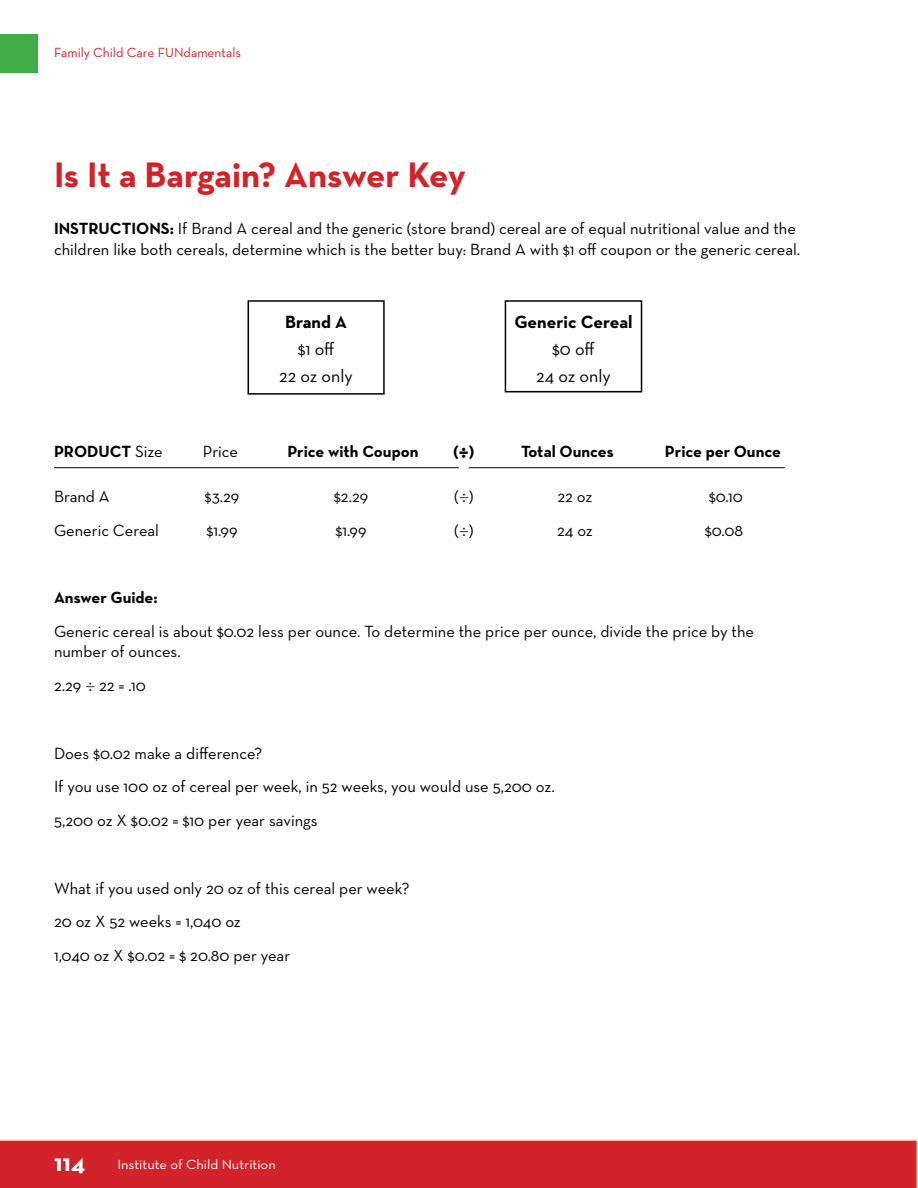
<style>
.page{position:relative;width:918px;height:1188px;background:#fff}
.page>*{position:absolute;margin:0;border:0;box-sizing:border-box;transform-origin:0 0}
.numbered_list{font:700 36px "Neutra Text";color:#d2232a}
.t1{font:700 24px "Neutra Text";color:#fff;scale:1.07 1}
.numbered_list-2{font:18px "Neutra Text";color:#000}
.numbered_list-3{font:700 18px "Neutra Text";color:#000}
.body_copy{font:16.5px/20.2px "Neutra Text";color:#000}
.first_graph{font:16.5px/20.2px "Neutra Text";color:#000}
.first_graph-2{font:700 16.5px "Neutra Text";color:#000}
.body_copy-2{font:700 16.5px "Neutra Text";color:#000}
.t2{font:13.5px "Neutra Text";color:#d2232a}
.t3{font:13.5px "Neutra Text";color:#fff;scale:1.07 1}
.s1{font-weight:700}
.s2{font-weight:400}
.s3{font-family:"Helvetica Neue";font-weight:900;font-stretch:condensed}
.s4{font-family:"Helvetica Neue";font-weight:300}
</style>
<div class="page">
<div style="left:0;top:1139px;width:918px;height:49px;background:#d2232a"></div>
<div style="left:0;top:34px;width:38px;height:39px;background:#41ad49"></div>
<hr style="left:54px;top:467px;width:405px;height:1px;background:#000">
<hr style="left:469px;top:467px;width:316px;height:1px;background:#000">
<div style="left:248px;top:300px;width:137px;height:95px;border:2px solid #000"></div>
<div style="left:505px;top:300px;width:137px;height:92px;border:2px solid #000"></div>
<p class="t2" style="left:54px;top:44px;width:189px">Family Child Care FUNdamentals</p>
<p class="numbered_list" style="left:54px;top:152px;width:413px">Is It a Bargain? Answer Key</p>
<p class="first_graph" style="left:54px;top:218px;width:748px"><span class="s1">INSTRUCTIONS:</span> If Brand A cereal and the generic (store brand) cereal are of equal nutritional value and the children like both cereals, determine which is the better buy: Brand A with $1 off coupon or the generic cereal.</p>
<p class="numbered_list-3" style="left:285px;top:310px;width:63px">Brand A</p>
<p class="numbered_list-2" style="left:298px;top:338px;width:38px">$1 off</p>
<p class="numbered_list-2" style="left:279px;top:365px;width:75px">22 oz only</p>
<p class="numbered_list-3" style="left:514px;top:310px;width:120px">Generic Cereal</p>
<p class="numbered_list-2" style="left:552px;top:338px;width:44px">$0 off</p>
<p class="numbered_list-2" style="left:536px;top:365px;width:76px">24 oz only</p>
<p class="first_graph-2" style="left:54px;top:441px;width:110px">PRODUCT <span class="s2">Size</span></p>
<p class="first_graph" style="left:203px;top:441px;width:37px">Price</p>
<p class="first_graph-2" style="left:287px;top:441px;width:133px">Price with Coupon</p>
<p class="first_graph-2" style="left:453px;top:441px;width:23px">(<span class="s3">÷</span>)</p>
<p class="first_graph-2" style="left:521px;top:441px;width:94px">Total Ounces</p>
<p class="first_graph-2" style="left:665px;top:441px;width:118px">Price per Ounce</p>
<p class="body_copy" style="left:54px;top:486px;width:57px">Brand A</p>
<p class="body_copy" style="left:205px;top:486px;width:36px">$3.29</p>
<p class="body_copy" style="left:334px;top:486px;width:36px">$2.29</p>
<p class="body_copy" style="left:454px;top:486px;width:21px">(<span class="s4">÷</span>)</p>
<p class="body_copy" style="left:558px;top:486px;width:36px">22 oz</p>
<p class="body_copy" style="left:709px;top:486px;width:36px">$0.10</p>
<p class="body_copy" style="left:54px;top:520px;width:107px">Generic Cereal</p>
<p class="body_copy" style="left:206px;top:520px;width:33px">$1.99</p>
<p class="body_copy" style="left:335px;top:520px;width:33px">$1.99</p>
<p class="body_copy" style="left:454px;top:520px;width:21px">(<span class="s4">÷</span>)</p>
<p class="body_copy" style="left:557px;top:520px;width:37px">24 oz</p>
<p class="body_copy" style="left:705px;top:520px;width:40px">$0.08</p>
<p class="body_copy-2" style="left:54px;top:588px;width:105px">Answer Guide:</p>
<p class="body_copy" style="left:54px;top:621px;width:702px">Generic cereal is about $0.02 less per ounce. To determine the price per ounce, divide the price by the number of ounces.</p>
<p class="body_copy" style="left:54px;top:675px;width:93px">2.29 <span class="s4">÷</span> 22 = .10</p>
<p class="body_copy" style="left:54px;top:743px;width:210px">Does $0.02 make a difference?</p>
<p class="body_copy" style="left:54px;top:776px;width:502px">If you use 100 oz of cereal per week, in 52 weeks, you would use 5,200 oz.</p>
<p class="body_copy" style="left:54px;top:810px;width:265px">5,200 oz X $0.02 = $10 per year savings</p>
<p class="body_copy" style="left:54px;top:878px;width:357px">What if you used only 20 oz of this cereal per week?</p>
<p class="body_copy" style="left:54px;top:911px;width:188px">20 oz X 52 weeks = 1,040 oz</p>
<p class="body_copy" style="left:54px;top:945px;width:238px">1,040 oz X $0.02 = $ 20.80 per year</p>
<h2 class="t1" style="left:54px;top:1148px;width:31px">114</h2>
<p class="t3" style="left:117px;top:1156px;width:150px">Institute of Child Nutrition</p>
</div>
